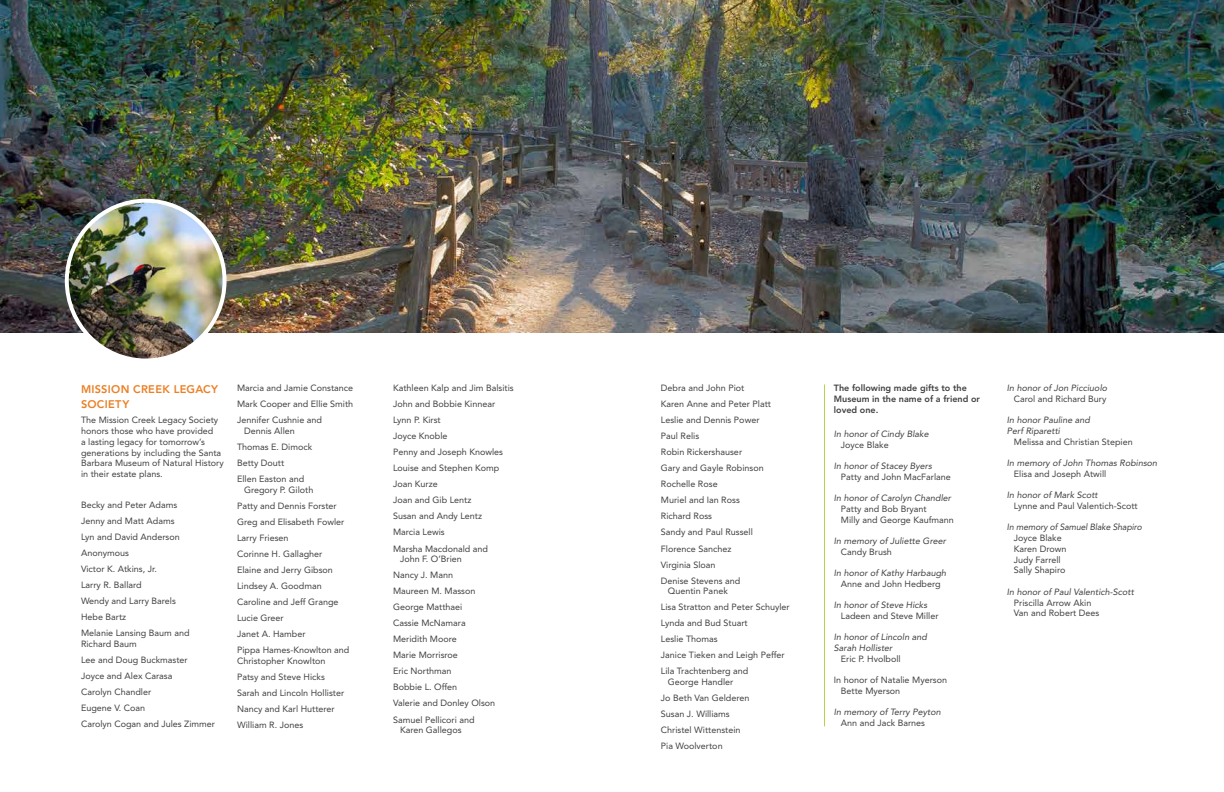
<style>
.page{position:relative;width:1224px;height:792px;background:#fff}
.page>*{position:absolute;margin:0;border:0;box-sizing:border-box;transform-origin:0 0}
.t1{font:800 11px/15px "Avenir";letter-spacing:.025em;color:#eb7f24}
.t2{font:9px/16px "Avenir";color:#414042}
.t3{font:italic 9px/10.8px "Avenir";color:#414042}
.t4{font:800 9px/10.8px "Avenir";color:#414042}
.t5{font:italic 9px "Avenir";color:#414042;scale:.96 1}
</style>
<div class="page">
<img style="left:0;top:0;width:1224px;height:333px">
<img style="left:67px;top:201px;width:158px;height:157px">
<div style="left:65px;top:199px;width:162px;height:164px;border:4px solid #fff;border-radius:50%"></div>
<hr style="left:824px;top:384px;width:1px;height:342px;background:#b3d449">
<p class="t1" style="left:81px;top:381px;width:139px">MISSION CREEK LEGACY<br>SOCIETY</p>
<p class="t2" style="left:81px;top:415px;width:144px;line-height:10.8px">The Mission Creek Legacy Society honors those who have provided<br>a lasting legacy for tomorrow’s generations by including the Santa<br>Barbara Museum of Natural History in their estate plans.</p>
<p class="t2" style="left:81px;top:497px;width:110px">Becky and Peter Adams<br>Jenny and Matt Adams<br>Lyn and David Anderson<br>Anonymous<br>Victor K. Atkins, Jr.<br>Larry R. Ballard<br>Wendy and Larry Barels<br>Hebe Bartz<br>Melanie Lansing Baum and</p>
<p class="t2" style="left:81px;top:636px;width:136px">Richard Baum<br>Lee and Doug Buckmaster<br>Joyce and Alex Carasa<br>Carolyn Chandler<br>Eugene V. Coan<br>Carolyn Cogan and Jules Zimmer</p>
<p class="t2" style="left:237px;top:380px;width:118px;text-align:justify">Marcia and Jamie Constance Mark Cooper and Ellie Smith Jennifer Cushnie and</p>
<p class="t2" style="left:237px;top:423px;width:77px;text-indent:7px">Dennis Allen<br>Thomas E. Dimock<br>Betty Doutt<br>Ellen Easton and</p>
<p class="t2" style="left:237px;top:482px;width:114px;text-indent:7px">Gregory P. Giloth<br>Patty and Dennis Forster<br>Greg and Elisabeth Fowler<br>Larry Friesen<br>Corinne H. Gallagher<br>Elaine and Jerry Gibson<br>Lindsey A. Goodman<br>Caroline and Jeff Grange<br>Lucie Greer<br>Janet A. Hamber<br>Pippa Hames-Knowlton and</p>
<p class="t2" style="left:237px;top:653px;width:109px">Christopher Knowlton<br>Patsy and Steve Hicks<br>Sarah and Lincoln Hollister<br>Nancy and Karl Hutterer<br>William R. Jones</p>
<p class="t2" style="left:393px;top:380px;width:122px">Kathleen Kalp and Jim Balsitis<br>John and Bobbie Kinnear<br>Lynn P. Kirst<br>Joyce Knoble<br>Penny and Joseph Knowles<br>Louise and Stephen Komp<br>Joan Kurze<br>Joan and Gib Lentz<br>Susan and Andy Lentz<br>Marcia Lewis<br>Marsha Macdonald and</p>
<p class="t2" style="left:393px;top:551px;width:104px;text-indent:7px">John F. O’Brien<br>Nancy J. Mann<br>Maureen M. Masson<br>George Matthaei<br>Cassie McNamara<br>Meridith Moore<br>Marie Morrisroe<br>Eric Northman<br>Bobbie L. Offen<br>Valerie and Donley Olson<br>Samuel Pellicori and</p>
<p class="t2" style="left:400px;top:722px;width:63px">Karen Gallegos</p>
<p class="t2" style="left:661px;top:380px;width:112px">Debra and John Piot<br>Karen Anne and Peter Platt<br>Leslie and Dennis Power<br>Paul Relis<br>Robin Rickershauser<br>Gary and Gayle Robinson<br>Rochelle Rose<br>Muriel and Ian Ross<br>Richard Ross<br>Sandy and Paul Russell<br>Florence Sanchez<br>Virginia Sloan<br>Denise Stevens and</p>
<p class="t2" style="left:661px;top:583px;width:130px;text-indent:7px">Quentin Panek<br>Lisa Stratton and Peter Schuyler<br>Lynda and Bud Stuart<br>Leslie Thomas<br>Janice Tieken and Leigh Peffer<br>Lila Trachtenberg and</p>
<p class="t2" style="left:661px;top:674px;width:90px;text-indent:7px">George Handler<br>Jo Beth Van Gelderen<br>Susan J. Williams<br>Christel Wittenstein<br>Pia Woolverton</p>
<p class="t4" style="left:834px;top:383px;width:148px">The following made gifts to the<br>Museum in the name of a friend or loved one.</p>
<p class="t3" style="left:834px;top:429px;width:96px">In honor of Cindy Blake</p>
<p class="t2" style="left:841px;top:437px;width:49px">Joyce Blake</p>
<p class="t3" style="left:834px;top:461px;width:99px">In honor of Stacey Byers</p>
<p class="t2" style="left:841px;top:469px;width:111px">Patty and John MacFarlane</p>
<p class="t3" style="left:834px;top:493px;width:119px">In honor of Carolyn Chandler</p>
<p class="t2" style="left:841px;top:504px;width:115px;line-height:10.8px">Patty and Bob Bryant<br>Milly and George Kaufmann</p>
<p class="t3" style="left:834px;top:536px;width:113px">In memory of Juliette Greer</p>
<p class="t2" style="left:841px;top:544px;width:53px">Candy Brush</p>
<p class="t3" style="left:834px;top:568px;width:114px">In honor of Kathy Harbaugh</p>
<p class="t2" style="left:841px;top:576px;width:101px">Anne and John Hedberg</p>
<p class="t3" style="left:834px;top:600px;width:95px">In honor of Steve Hicks</p>
<p class="t2" style="left:841px;top:608px;width:99px">Ladeen and Steve Miller</p>
<p class="t3" style="left:834px;top:632px;width:95px">In honor of Lincoln and<br>Sarah Hollister</p>
<p class="t2" style="left:841px;top:651px;width:61px">Eric P. Hvolboll</p>
<p class="t2" style="left:841px;top:675px;width:108px;line-height:10.8px;text-indent:-7px">In honor of Natalie Myerson<br>Bette Myerson</p>
<p class="t3" style="left:834px;top:707px;width:108px">In memory of Terry Peyton</p>
<p class="t2" style="left:841px;top:715px;width:86px">Ann and Jack Barnes</p>
<p class="t3" style="left:1007px;top:383px;width:102px">In honor of Jon Picciuolo</p>
<p class="t2" style="left:1014px;top:391px;width:94px">Carol and Richard Bury</p>
<p class="t3" style="left:1007px;top:415px;width:85px">In honor Pauline and<br>Perf Riparetti</p>
<p class="t2" style="left:1014px;top:434px;width:120px">Melissa and Christian Stepien</p>
<p class="t3" style="left:1007px;top:458px;width:152px">In memory of John Thomas Robinson</p>
<p class="t2" style="left:1014px;top:466px;width:94px">Elisa and Joseph Atwill</p>
<p class="t3" style="left:1007px;top:490px;width:92px">In honor of Mark Scott</p>
<p class="t2" style="left:1014px;top:498px;width:125px">Lynne and Paul Valentich-Scott</p>
<p class="t5" style="left:1007px;top:522px;width:142px">In memory of Samuel Blake Shapiro</p>
<p class="t2" style="left:1014px;top:533px;width:54px;line-height:10.8px">Joyce Blake<br>Karen Drown<br>Judy Farrell<br>Sally Shapiro</p>
<p class="t3" style="left:1007px;top:586px;width:129px">In honor of Paul Valentich-Scott</p>
<p class="t2" style="left:1014px;top:597px;width:87px;line-height:10.8px">Priscilla Arrow Akin<br>Van and Robert Dees</p>
</div>
